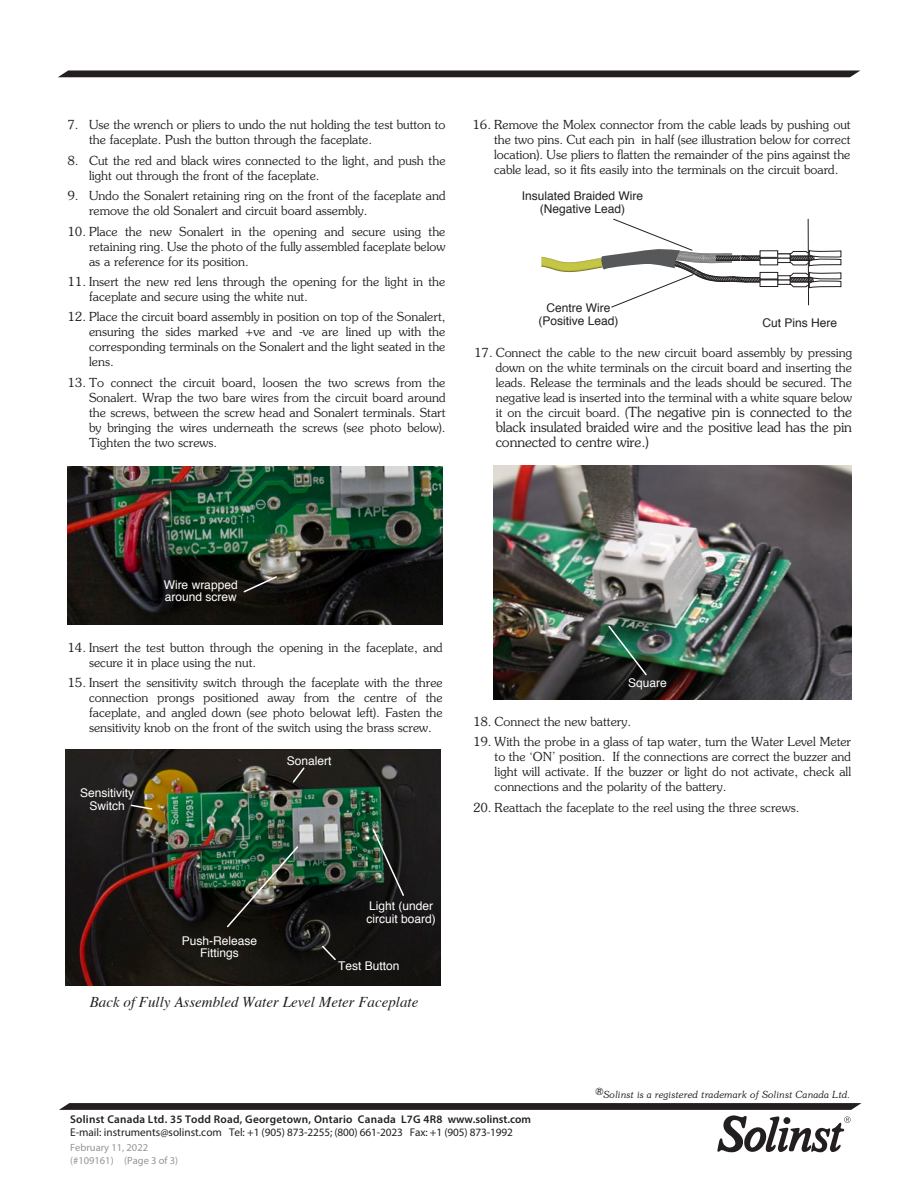
<style>
.page{position:relative;width:918px;height:1188px;background:#fff}
.page>*{position:absolute;margin:0;border:0;box-sizing:border-box;transform-origin:0 0}
.Figure_Caption{font:italic 15px "Times";color:#231f20}
.Numbered_Paragraph_8{font:300 13.95px/15px "Souvenir Std";letter-spacing:-.01em;color:#231f20;text-align:justify}
.Numbered_Paragraph_8-2{font:300 12.45px/15px "Souvenir Std";color:#231f20;text-align:justify}
.Figure_Text_Justify{font:12px/12.8px "Helvetica";color:#fff;text-align:center}
.Figure_Text_Justify-2{font:12px/12.8px "Helvetica";color:#231f20;text-align:center}
.t1{font:11.25px "Myriad Pro";letter-spacing:-.01em;color:#231f20}
.t2{font:600 11.25px "Myriad Pro";letter-spacing:.02em;color:#231f20}
.t3{font:10.5px/13px "Myriad Pro";color:#939598}
.t4{font:italic 300 9.75px "Souvenir Std";color:#231f20}
.s1{font-size:12.45px}
</style>
<div class="page">
<svg style="left:58px;top:70px;width:802px;height:7px;background:#343031"></svg>
<svg style="left:59px;top:1103px;width:803px;height:49px"></svg>
<img style="left:493px;top:465px;width:359px;height:234px">
<svg style="left:607px;top:624px;width:41px;height:53px;background:#2c4f3f"></svg>
<img style="left:66px;top:750px;width:375px;height:236px">
<svg style="left:291px;top:766px;width:15px;height:18px"></svg>
<svg style="left:130px;top:804px;width:23px;height:7px"></svg>
<img style="left:226px;top:845px;width:74px;height:84px">
<svg style="left:321px;top:944px;width:16px;height:18px"></svg>
<svg style="left:371px;top:828px;width:34px;height:69px;background:#2a362e"></svg>
<img style="left:68px;top:466px;width:374px;height:159px">
<svg style="left:242px;top:575px;width:36px;height:19px"></svg>
<svg style="left:541px;top:218px;width:301px;height:90px"></svg>
<hr style="left:808px;top:219px;width:1px;height:86px;background:#231f20">
<p class="Numbered_Paragraph_8-2" style="left:89px;top:117px;width:358px;text-indent:-22px">7. Use the wrench or pliers to undo the nut holding the test button to the faceplate. Push the button through the faceplate.</p>
<p class="Numbered_Paragraph_8-2" style="left:89px;top:153px;width:358px;text-indent:-22px">8. Cut the red and black wires connected to the light, and push the light out through the front of the faceplate.</p>
<p class="Numbered_Paragraph_8-2" style="left:89px;top:188px;width:358px;text-indent:-22px">9. Undo the Sonalert retaining ring on the front of the faceplate and remove the old Sonalert and circuit board assembly.</p>
<p class="Numbered_Paragraph_8-2" style="left:89px;top:224px;width:358px;text-indent:-22px">10. Place the new Sonalert in the opening and secure using the retaining ring. Use the photo of the fully assembled faceplate below as a reference for its position.</p>
<p class="Numbered_Paragraph_8-2" style="left:89px;top:274px;width:358px;text-indent:-22px">11. Insert the new red lens through the opening for the light in the faceplate and secure using the white nut.</p>
<p class="Numbered_Paragraph_8-2" style="left:89px;top:309px;width:358px;text-indent:-22px">12. Place the circuit board assembly in position on top of the Sonalert, ensuring the sides marked +ve and -ve are lined up with the corresponding terminals on the Sonalert and the light seated in the lens.</p>
<p class="Numbered_Paragraph_8-2" style="left:89px;top:375px;width:358px;text-indent:-22px">13. To connect the circuit board, loosen the two screws from the Sonalert. Wrap the two bare wires from the circuit board around the screws, between the screw head and Sonalert terminals. Start by bringing the wires underneath the screws (see photo below).<br>Tighten the two screws.</p>
<p class="Numbered_Paragraph_8-2" style="left:494px;top:117px;width:358px;text-indent:-22px">16. Remove the Molex connector from the cable leads by pushing out the two pins. Cut each pin in half (see illustration below for correct location). Use pliers to flatten the remainder of the pins against the cable lead, so it fits easily into the terminals on the circuit board.</p>
<p class="Figure_Text_Justify-2" style="left:522px;top:190px;width:123px">Insulated Braided Wire (Negative Lead)</p>
<p class="Figure_Text_Justify-2" style="left:539px;top:302px;width:82px">Centre Wire (Positive Lead)</p>
<p class="Figure_Text_Justify-2" style="left:762px;top:317px;width:76px">Cut Pins Here</p>
<p class="Numbered_Paragraph_8-2" style="left:496px;top:345px;width:358px;text-indent:-22px">17. Connect the cable to the new circuit board assembly by pressing down on the white terminals on the circuit board and inserting the leads. Release the terminals and the leads should be secured. The negative lead is inserted into the terminal with a white square below</p>
<p class="Numbered_Paragraph_8" style="left:496px;top:405px;width:358px"><span class="s1">it on the circuit board. (</span>The negative pin is connected to the black insulated braided wire <span class="s1">and the</span> positive lead has the pin connected to centre wire.)</p>
<p class="Figure_Text_Justify" style="left:164px;top:578px;width:76px;text-align:left">Wire wrapped around screw</p>
<p class="Numbered_Paragraph_8-2" style="left:89px;top:640px;width:355px;text-indent:-22px">14. Insert the test button through the opening in the faceplate, and secure it in place using the nut.</p>
<p class="Numbered_Paragraph_8-2" style="left:89px;top:676px;width:355px;text-indent:-22px">15. Insert the sensitivity switch through the faceplate with the three connection prongs positioned away from the centre of the faceplate, and angled down (see photo belowat left). Fasten the sensitivity knob on the front of the switch using the brass screw.</p>
<p class="Figure_Text_Justify" style="left:80px;top:787px;width:56px">Sensitivity<br>Switch</p>
<p class="Figure_Text_Justify" style="left:287px;top:755px;width:46px">Sonalert</p>
<p class="Figure_Text_Justify" style="left:628px;top:677px;width:40px">Square</p>
<p class="Numbered_Paragraph_8-2" style="left:473px;top:714px;width:160px">18. Connect the new battery.</p>
<p class="Numbered_Paragraph_8-2" style="left:495px;top:734px;width:358px;text-indent:-22px">19. With the probe in a glass of tap water, turn the Water Level Meter to the ‘ON’ position. If the connections are correct the buzzer and light will activate. If the buzzer or light do not activate, check all connections and the polarity of the battery.</p>
<p class="Numbered_Paragraph_8-2" style="left:473px;top:800px;width:328px">20. Reattach the faceplate to the reel using the three screws.</p>
<p class="Figure_Text_Justify" style="left:366px;top:900px;width:71px;text-align:left">Light (under circuit board)</p>
<p class="Figure_Text_Justify" style="left:182px;top:934px;width:77px">Push-Release<br>Fittings</p>
<p class="Figure_Text_Justify" style="left:338px;top:960px;width:63px">Test Button</p>
<p class="Figure_Caption" style="left:90px;top:989px;width:330px">Back of Fully Assembled Water Level Meter Faceplate</p>
<p class="t4" style="left:596px;top:1089px;width:257px">®Solinst is a registered trademark of Solinst Canada Ltd.</p>
<p class="t2" style="left:70px;top:1112px;width:462px">Solinst Canada Ltd. 35 Todd Road, Georgetown, Ontario Canada L7G 4R8 www.solinst.com</p>
<p class="t1" style="left:70px;top:1125px;width:444px">E-mail: instruments@solinst.com Tel: +1 (905) 873-2255; (800) 661-2023 Fax: +1 (905) 873-1992</p>
<p class="t3" style="left:70px;top:1141px;width:110px">February 11, 2022 (#109161) (Page 3 of 3)</p>
</div>
